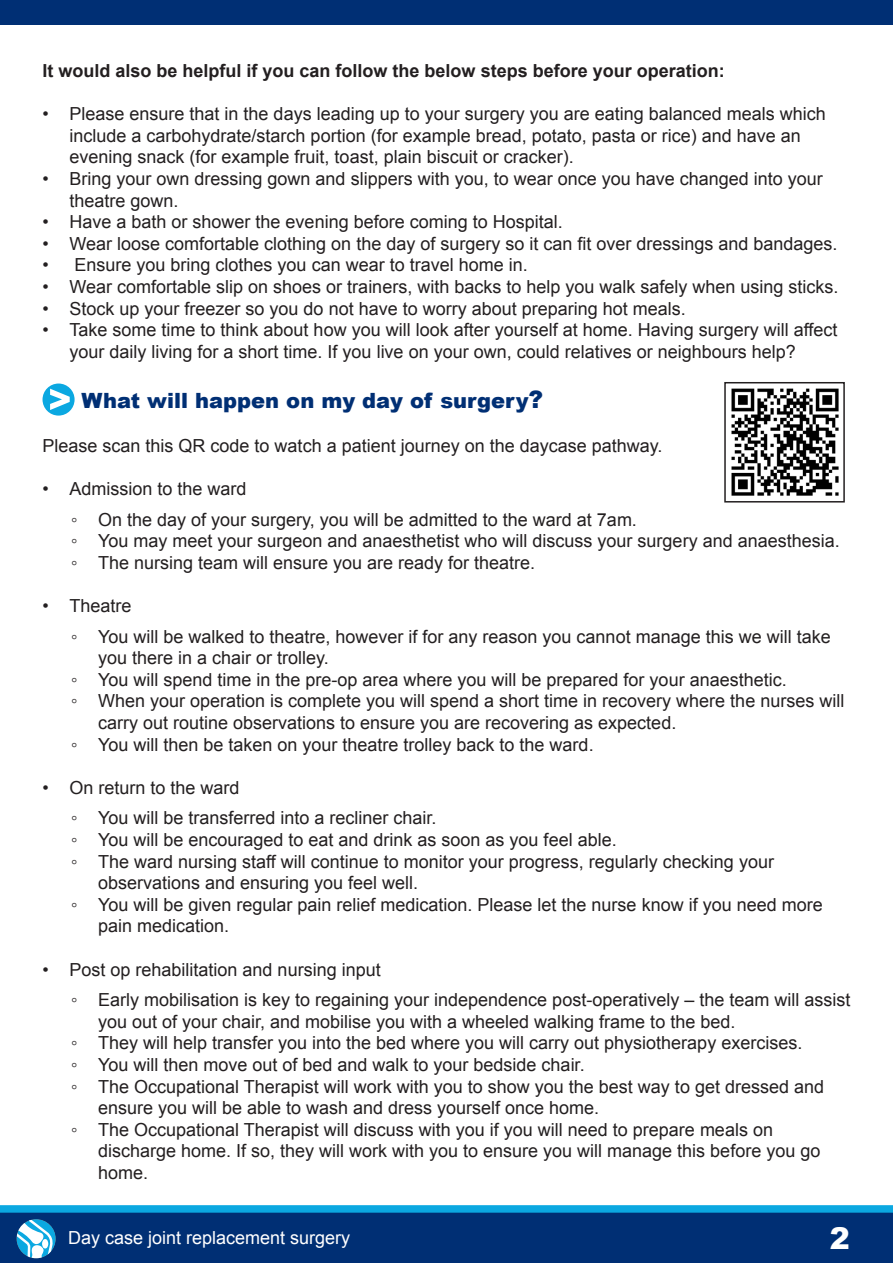
<style>
.page{position:relative;width:893px;height:1263px;background:#fff}
.page>*{position:absolute;margin:0;border:0;box-sizing:border-box;transform-origin:0 0}
.t1{font:900 30px "Arial";color:#fff}
.sub-title{font:900 21px "Arial";color:#002f74}
.t2{font:18px/21.6px "Arial";color:#231f20}
.t3{font:700 18px "Arial";color:#231f20}
.t4{font:18px "Arial";color:#fff}
.s1{font-size:24px}
</style>
<div class="page">
<div style="left:0;top:1208px;width:893px;height:55px;background:#002f74"></div>
<div style="left:0;top:1205px;width:893px;height:8px;background:#0ba8e1"></div>
<svg style="left:17px;top:1219px;width:39px;height:39px"></svg>
<svg style="left:17px;top:1219px;width:36px;height:39px"></svg>
<div style="left:0;top:0;width:893px;height:25px;background:#002f74"></div>
<svg style="left:43px;top:383px;width:32px;height:33px"></svg>
<img style="left:731px;top:388px;width:108px;height:108px">
<div style="left:724px;top:382px;width:121px;height:120px;border:2px solid #231f20"></div>
<p class="t3" style="left:43px;top:59px;width:684px">It would also be helpful if you can follow the below steps before your operation:</p>
<p class="t2" style="left:70px;top:103px;width:758px;text-indent:-27px">• Please ensure that in the days leading up to your surgery you are eating balanced meals which include a carbohydrate/starch portion (for example bread, potato, pasta or rice) and have an evening snack (for example fruit, toast, plain biscuit or cracker).</p>
<p class="t2" style="left:70px;top:168px;width:755px;text-indent:-27px">• Bring your own dressing gown and slippers with you, to wear once you have changed into your theatre gown.</p>
<p class="t2" style="left:43px;top:211px;width:522px">• Have a bath or shower the evening before coming to Hospital.</p>
<p class="t2" style="left:43px;top:233px;width:797px">• Wear loose comfortable clothing on the day of surgery so it can fit over dressings and bandages.</p>
<p class="t2" style="left:43px;top:254px;width:487px">• Ensure you bring clothes you can wear to travel home in.</p>
<p class="t2" style="left:43px;top:276px;width:797px">• Wear comfortable slip on shoes or trainers, with backs to help you walk safely when using sticks.</p>
<p class="t2" style="left:43px;top:298px;width:645px">• Stock up your freezer so you do not have to worry about preparing hot meals.</p>
<p class="t2" style="left:70px;top:319px;width:770px;text-indent:-27px">• Take some time to think about how you will look after yourself at home. Having surgery will affect your daily living for a short time. If you live on your own, could relatives or neighbours help?</p>
<p class="sub-title" style="left:82px;top:386px;width:463px">What will happen on my day of surgery<span class="s1">?</span></p>
<p class="t2" style="left:43px;top:435px;width:622px">Please scan this QR code to watch a patient journey on the daycase pathway.</p>
<p class="t2" style="left:43px;top:478px;width:206px">• Admission to the ward</p>
<p class="t2" style="left:71px;top:509px;width:567px">◦ On the day of your surgery, you will be admitted to the ward at 7am.</p>
<p class="t2" style="left:71px;top:530px;width:770px">◦ You may meet your surgeon and anaesthetist who will discuss your surgery and anaesthesia.</p>
<p class="t2" style="left:71px;top:552px;width:466px">◦ The nursing team will ensure you are ready for theatre.</p>
<p class="t2" style="left:43px;top:595px;width:91px">• Theatre</p>
<p class="t2" style="left:98px;top:626px;width:734px;text-indent:-27px">◦ You will be walked to theatre, however if for any reason you cannot manage this we will take you there in a chair or trolley.</p>
<p class="t2" style="left:71px;top:669px;width:717px">◦ You will spend time in the pre-op area where you will be prepared for your anaesthetic.</p>
<p class="t2" style="left:98px;top:690px;width:748px;text-indent:-27px">◦ When your operation is complete you will spend a short time in recovery where the nurses will carry out routine observations to ensure you are recovering as expected.</p>
<p class="t2" style="left:71px;top:734px;width:524px">◦ You will then be taken on your theatre trolley back to the ward.</p>
<p class="t2" style="left:43px;top:777px;width:199px">• On return to the ward</p>
<p class="t2" style="left:71px;top:807px;width:367px">◦ You will be transferred into a recliner chair.</p>
<p class="t2" style="left:71px;top:829px;width:547px">◦ You will be encouraged to eat and drink as soon as you feel able.</p>
<p class="t2" style="left:98px;top:851px;width:677px;text-indent:-27px">◦ The ward nursing staff will continue to monitor your progress, regularly checking your observations and ensuring you feel well.</p>
<p class="t2" style="left:98px;top:894px;width:726px;text-indent:-27px">◦ You will be given regular pain relief medication. Please let the nurse know if you need more pain medication.</p>
<p class="t2" style="left:43px;top:959px;width:340px">• Post op rehabilitation and nursing input</p>
<p class="t2" style="left:98px;top:989px;width:754px;text-indent:-27px">◦ Early mobilisation is key to regaining your independence post-operatively – the team will assist you out of your chair, and mobilise you with a wheeled walking frame to the bed.</p>
<p class="t2" style="left:71px;top:1032px;width:733px">◦ They will help transfer you into the bed where you will carry out physiotherapy exercises.</p>
<p class="t2" style="left:71px;top:1054px;width:515px">◦ You will then move out of bed and walk to your bedside chair.</p>
<p class="t2" style="left:98px;top:1076px;width:728px;text-indent:-27px">◦ The Occupational Therapist will work with you to show you the best way to get dressed and ensure you will be able to wash and dress yourself once home.</p>
<p class="t2" style="left:98px;top:1119px;width:724px;text-indent:-27px">◦ The Occupational Therapist will discuss with you if you will need to prepare meals on discharge home. If so, they will work with you to ensure you will manage this before you go home.</p>
<p class="t4" style="left:68px;top:1226px;width:284px">Day case joint replacement surgery</p>
<h1 class="t1" style="left:830px;top:1216px;width:22px">2</h1>
</div>
